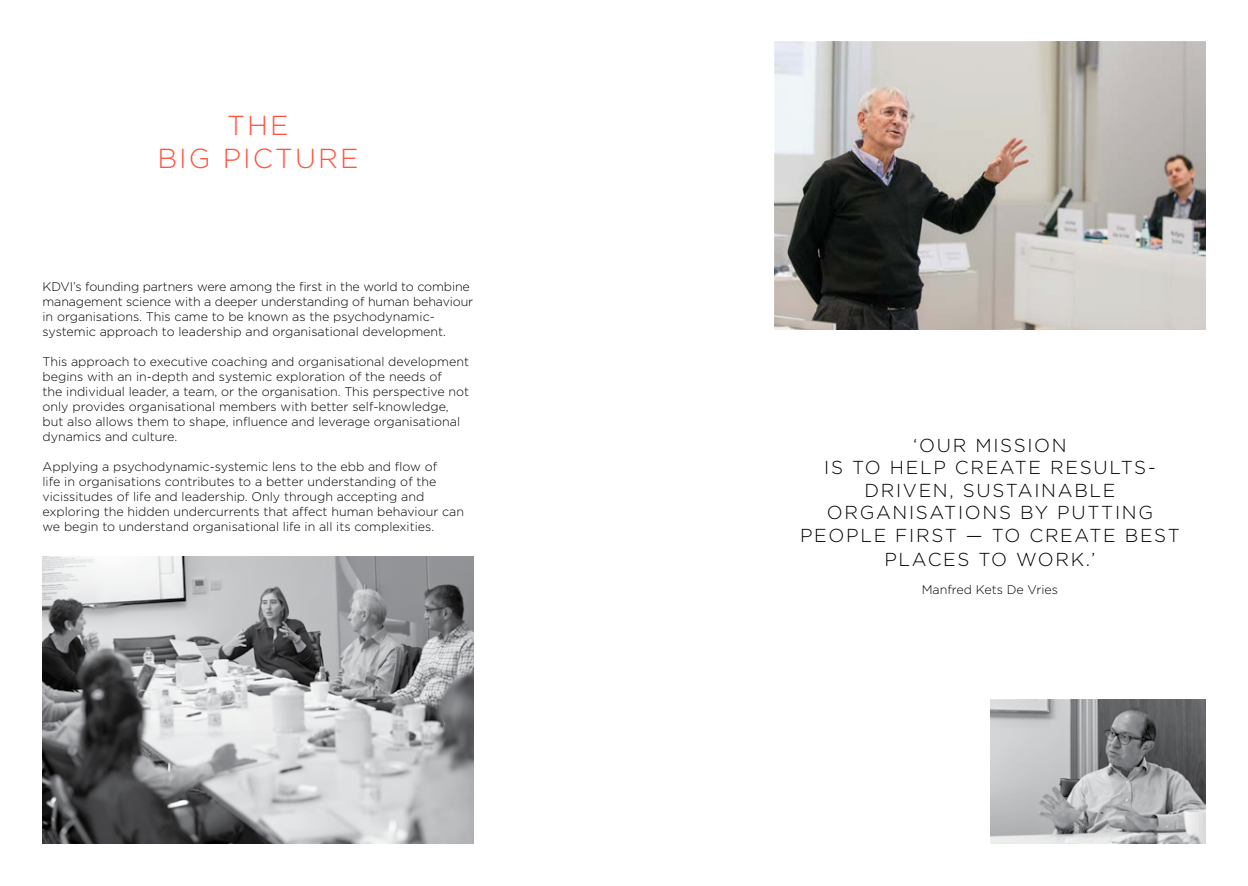
<style>
.page{position:relative;width:1248px;height:886px;background:#fff}
.page>*{position:absolute;margin:0;border:0;box-sizing:border-box;transform-origin:0 0}
.t1{font:300 27.5px/33px "Gotham HTF";letter-spacing:.075em;color:#ff543f;text-align:center}
.t2{font:300 18.75px/22.8px "Gotham HTF";letter-spacing:.09em;color:#000;text-align:center}
.t3{font:300 12.5px/15px "Gotham HTF";color:#000}
</style>
<div class="page">
<img style="left:43px;top:556px;width:430px;height:287px">
<svg style="left:990px;top:700px;width:215px;height:143px;background:#a1a2a4"></svg>
<svg style="left:774px;top:42px;width:431px;height:288px;background:#a6a29e"></svg>
<h1 class="t1" style="left:157px;top:109px;width:203px">THE<br>BIG PICTURE</h1>
<p class="t3" style="left:43px;top:279px;width:432px">KDVI’s founding partners were among the first in the world to combine management science with a deeper understanding of human behaviour in organisations. This came to be known as the psychodynamic&shy;systemic approach to leadership and organisational development.</p>
<p class="t3" style="left:43px;top:354px;width:428px">This approach to executive coaching and organisational development begins with an in-depth and systemic exploration of the needs of<br>the individual leader, a team, or the organisation. This perspective not only provides organisational members with better self-knowledge, but also allows them to shape, influence and leverage organisational dynamics and culture.</p>
<p class="t3" style="left:43px;top:459px;width:423px">Applying a psychodynamic-systemic lens to the ebb and flow of<br>life in organisations contributes to a better understanding of the vicissitudes of life and leadership. Only through accepting and exploring the hidden undercurrents that affect human behaviour can we begin to understand organisational life in all its complexities.</p>
<h2 class="t2" style="left:800px;top:433px;width:381px">‘OUR MISSION<br>IS TO HELP CREATE RESULTS-<br>DRIVEN, SUSTAINABLE<br>ORGANISATIONS BY PUTTING<br>PEOPLE FIRST — TO CREATE BEST<br>PLACES TO WORK.’</h2>
<p class="t3" style="left:921px;top:581px;width:138px">Manfred Kets De Vries</p>
</div>
